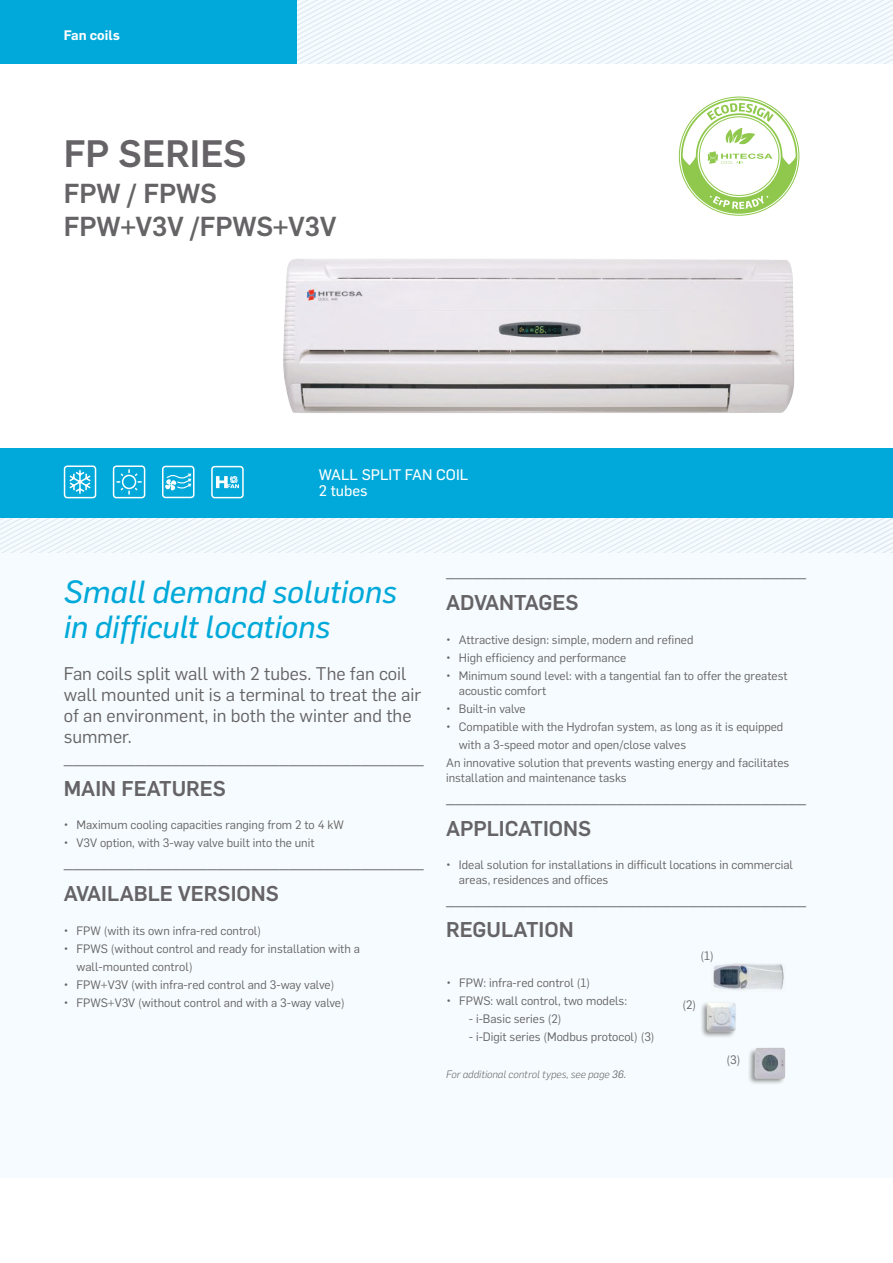
<style>
.page{position:relative;width:893px;height:1263px;background:#fff}
.page>*{position:absolute;margin:0;border:0;box-sizing:border-box;transform-origin:0 0}
.t1{font:500 37.5px "Flama";color:#656365}
.t2{font:italic 31.5px/34.5px "Flama Basic";color:#00a9d9}
.t3{font:500 27px/33px "Flama";color:#656365}
.t4{font:500 21px "Flama";color:#656365}
.t5{font:18px/21px "Flama";color:#656365}
.t6{font:15px/16.5px "Flama Basic";color:#fff}
.t7{font:600 13.5px "Flama";color:#fff}
.t8{font:12px/15px "Flama";color:#656365}
.t9{font:italic 300 10.5px "Flama";color:#656365}
.s1{font-weight:400}
</style>
<div class="page">
<div style="left:0;top:517px;width:893px;height:661px;background:#f5fbfe"></div>
<svg style="left:0;top:517px;width:892px;height:36px"></svg>
<div style="left:0;top:448px;width:893px;height:69px;background:#00a9d9"></div>
<div style="left:0;top:0;width:298px;height:64px;background:#00a9d9"></div>
<hr style="left:892px;top:64px;width:1px;height:1114px;background:#f5fbfe">
<svg style="left:298px;top:0;width:595px;height:64px"></svg>
<div style="left:113px;top:465px;width:32px;height:33px;border:2px solid #fff;border-radius:3px"></div>
<svg style="left:115px;top:468px;width:28px;height:28px"></svg>
<div style="left:64px;top:465px;width:32px;height:33px;border:2px solid #fff;border-radius:3px"></div>
<svg style="left:69px;top:470px;width:22px;height:24px"></svg>
<div style="left:211px;top:466px;width:33px;height:32px;border:2px solid #fff;border-radius:3px"></div>
<svg style="left:216px;top:476px;width:23px;height:12px"></svg>
<svg style="left:165px;top:473px;width:26px;height:17px"></svg>
<div style="left:162px;top:466px;width:33px;height:32px;border:2px solid #fff;border-radius:3px"></div>
<div style="left:700px;top:1001px;width:37px;height:38px;background:#241f1f;opacity:.5"></div>
<img style="left:704px;top:1001px;width:33px;height:33px">
<div style="left:747px;top:1047px;width:39px;height:38px;background:#241f1f;opacity:.5"></div>
<img style="left:750px;top:1047px;width:36px;height:34px">
<img style="left:711px;top:963px;width:73px;height:29px">
<img style="left:283px;top:259px;width:512px;height:154px">
<svg style="left:679px;top:97px;width:120px;height:119px"></svg>
<p class="t7" style="left:64px;top:25px;width:58px">Fan coils</p>
<h1 class="t1" style="left:64px;top:127px;width:184px">FP SERIES</h1>
<h3 class="t3" style="left:64px;top:175px;width:274px">FPW / FPWS<br>FPW+V3V /FPWS+V3V</h3>
<p class="t6" style="left:319px;top:465px;width:151px">WALL SPLIT FAN COIL<br>2 tubes</p>
<h2 class="t2" style="left:64px;top:573px;width:335px">Small demand solutions in difficult locations</h2>
<h3 class="t5" style="left:64px;top:662px;width:361px">Fan coils split wall with 2 tubes. The fan coil wall mounted unit is a terminal to treat the air of an environment, in both the winter and the summer. ________________________________________</h3>
<h3 class="t4" style="left:64px;top:773px;width:164px">MAIN FEATURES</h3>
<p class="t8" style="left:64px;top:817px;width:282px">• Maximum cooling capacities ranging from 2 to 4 kW</p>
<p class="t8" style="left:64px;top:835px;width:252px">• V3V option, with 3-way valve built into the unit</p>
<h3 class="t5" style="left:64px;top:850px;width:361px">________________________________________</h3>
<h3 class="t4" style="left:64px;top:878px;width:217px">AVAILABLE VERSIONS</h3>
<p class="t8" style="left:64px;top:923px;width:199px">• FPW (with its own infra-red control)</p>
<p class="t8" style="left:77px;top:939px;width:285px;line-height:18px;text-indent:-13px">• FPWS (without control and ready for installation with a wall-mounted control)</p>
<p class="t8" style="left:64px;top:977px;width:272px">• FPW+V3V (with infra-red control and 3-way valve)</p>
<p class="t8" style="left:64px;top:995px;width:282px">• FPWS+V3V (without control and with a 3-way valve)</p>
<h3 class="t5" style="left:446px;top:559px;width:361px">________________________________________</h3>
<h3 class="t4" style="left:446px;top:587px;width:134px">ADVANTAGES</h3>
<p class="t8" style="left:446px;top:632px;width:249px">• Attractive design: simple, modern and refined</p>
<p class="t8" style="left:446px;top:650px;width:182px">• High efficiency and performance</p>
<p class="t8" style="left:459px;top:668px;width:330px;text-indent:-13px">• Minimum sound level: with a tangential fan to offer the greatest acoustic comfort</p>
<p class="t8" style="left:446px;top:701px;width:81px">• Built-in valve</p>
<p class="t8" style="left:446px;top:719px;width:339px">• Compatible with the Hydrofan system, as long as it is equipped</p>
<p class="t8" style="left:459px;top:737px;width:229px">with a 3-speed motor and open/close valves</p>
<p class="t8" style="left:446px;top:755px;width:345px">An innovative solution that prevents wasting energy and facilitates</p>
<p class="t8" style="left:446px;top:770px;width:182px">installation and maintenance tasks</p>
<h3 class="t5" style="left:446px;top:785px;width:361px">________________________________________</h3>
<h3 class="t4" style="left:446px;top:813px;width:147px">APPLICATIONS</h3>
<p class="t8" style="left:459px;top:856px;width:336px;text-indent:-13px">• Ideal solution for installations in difficult locations in commercial areas, residences and offices</p>
<h3 class="t5" style="left:446px;top:887px;width:361px">________________________________________</h3>
<h3 class="t4" style="left:446px;top:915px;width:129px">REGULATION</h3>
<p class="t8" style="left:446px;top:974px;width:145px">• FPW: infra-red control (1)</p>
<p class="t8" style="left:446px;top:992px;width:182px">• FPWS: wall control, two models:</p>
<p class="t8" style="left:469px;top:1010px;width:94px">- i-Basic series (2)</p>
<p class="t8" style="left:469px;top:1028px;width:187px">- i-Digit series (Modbus protocol) (3)</p>
<p class="t9" style="left:446px;top:1067px;width:181px">For additional control types, see page <span class="s1">36.</span></p>
<p class="t8" style="left:700px;top:947px;width:15px">(1)</p>
<p class="t8" style="left:682px;top:996px;width:15px">(2)</p>
<p class="t8" style="left:726px;top:1052px;width:15px">(3)</p>
</div>
